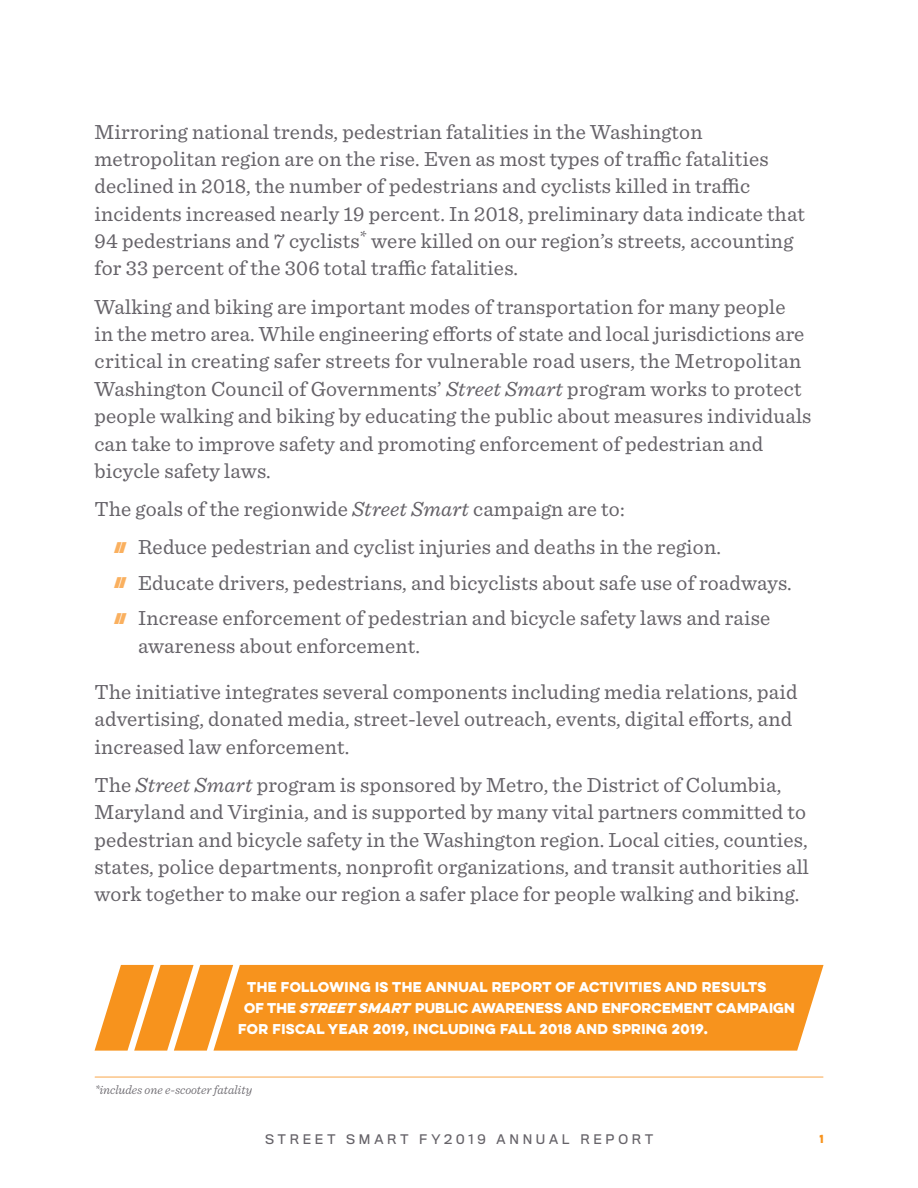
<style>
.page{position:relative;width:918px;height:1188px;background:#fff}
.page>*{position:absolute;margin:0;border:0;box-sizing:border-box;transform-origin:0 0}
.Intro_-_Body{font:21.3px/27.3px "Sentinel";letter-spacing:.01em;color:#656268}
.Intro_-_Body___Post{font:21.3px/27.3px "Sentinel";letter-spacing:.01em;color:#656268}
.Intro_-_Callout{font:12.75px "Eveleth Clean";letter-spacing:.03em;color:#fff}
.Footnote{font:italic 300 12.75px "Sentinel";color:#656268}
.t1{font:12.3px "Titling Gothic FB Normal";letter-spacing:.31em;color:#656268}
.t2{font:10.5px "Eveleth Clean";color:#f7931d}
.s1{font-style:italic}
.s2{font-family:"Morse Tech";font-size:17.1px;color:#fab05f}
</style>
<div class="page">
<div style="left:233px;top:965px;width:591px;height:86px;background:#f7931d"></div>
<svg style="left:95px;top:965px;width:138px;height:86px"></svg>
<hr style="left:95px;top:1076px;width:728px;height:2px;background:#fab05f">
<p class="Intro_-_Body" style="left:94px;top:117px;width:712px">Mirroring national trends, pedestrian fatalities in the Washington metropolitan region are on the rise. Even as most types of traffic fatalities declined in 2018, the number of pedestrians and cyclists killed in traffic incidents increased nearly 19 percent. In 2018, preliminary data indicate that 94 pedestrians and 7 cyclists<sup>*</sup> were killed on our region’s streets, accounting for 33 percent of the 306 total traffic fatalities.</p>
<p class="Intro_-_Body" style="left:94px;top:292px;width:719px">Walking and biking are important modes of transportation for many people<br>in the metro area. While engineering efforts of state and local jurisdictions are critical in creating safer streets for vulnerable road users, the Metropolitan Washington Council of Governments’ <span class="s1">Street Smart</span> program works to protect people walking and biking by educating the public about measures individuals can take to improve safety and promoting enforcement of pedestrian and bicycle safety laws.</p>
<p class="Intro_-_Body" style="left:94px;top:494px;width:532px">The goals of the regionwide <span class="s1">Street Smart</span> campaign are to:</p>
<p class="Intro_-_Body" style="left:114px;top:532px;width:609px"><span class="s2">M</span> Reduce pedestrian and cyclist injuries and deaths in the region.</p>
<p class="Intro_-_Body" style="left:114px;top:568px;width:679px"><span class="s2">M</span> Educate drivers, pedestrians, and bicyclists about safe use of roadways.</p>
<p class="Intro_-_Body" style="left:138px;top:603px;width:634px;text-indent:-24px"><span class="s2">M</span> Increase enforcement of pedestrian and bicycle safety laws and raise awareness about enforcement.</p>
<p class="Intro_-_Body___Post" style="left:94px;top:677px;width:704px">The initiative integrates several components including media relations, paid advertising, donated media, street-level outreach, events, digital efforts, and increased law enforcement.</p>
<p class="Intro_-_Body" style="left:94px;top:770px;width:716px">The <span class="s1">Street Smart</span> program is sponsored by Metro, the District of Columbia, Maryland and Virginia, and is supported by many vital partners committed to pedestrian and bicycle safety in the Washington region. Local cities, counties, states, police departments, nonprofit organizations, and transit authorities all work together to make our region a safer place for people walking and biking.</p>
<p class="Intro_-_Callout" style="left:247px;top:978px;width:521px">THE FOLLOWING IS THE ANNUAL REPORT OF ACTIVITIES AND RESULTS</p>
<p class="Intro_-_Callout" style="left:244px;top:999px;width:552px">OF THE <span class="s1">STREETSMART</span> PUBLIC AWARENESS AND ENFORCEMENT CAMPAIGN</p>
<p class="Intro_-_Callout" style="left:238px;top:1020px;width:471px">FOR FISCAL YEAR 2019, INCLUDING FALL 2018 AND SPRING 2019.</p>
<p class="Footnote" style="left:94px;top:1080px;width:159px">*includes one e-scooter fatality</p>
<p class="t1" style="left:265px;top:1132px;width:389px">STREET SMART FY2019 ANNUAL REPORT</p>
<p class="t2" style="left:819px;top:1131px;width:6px">1</p>
</div>
